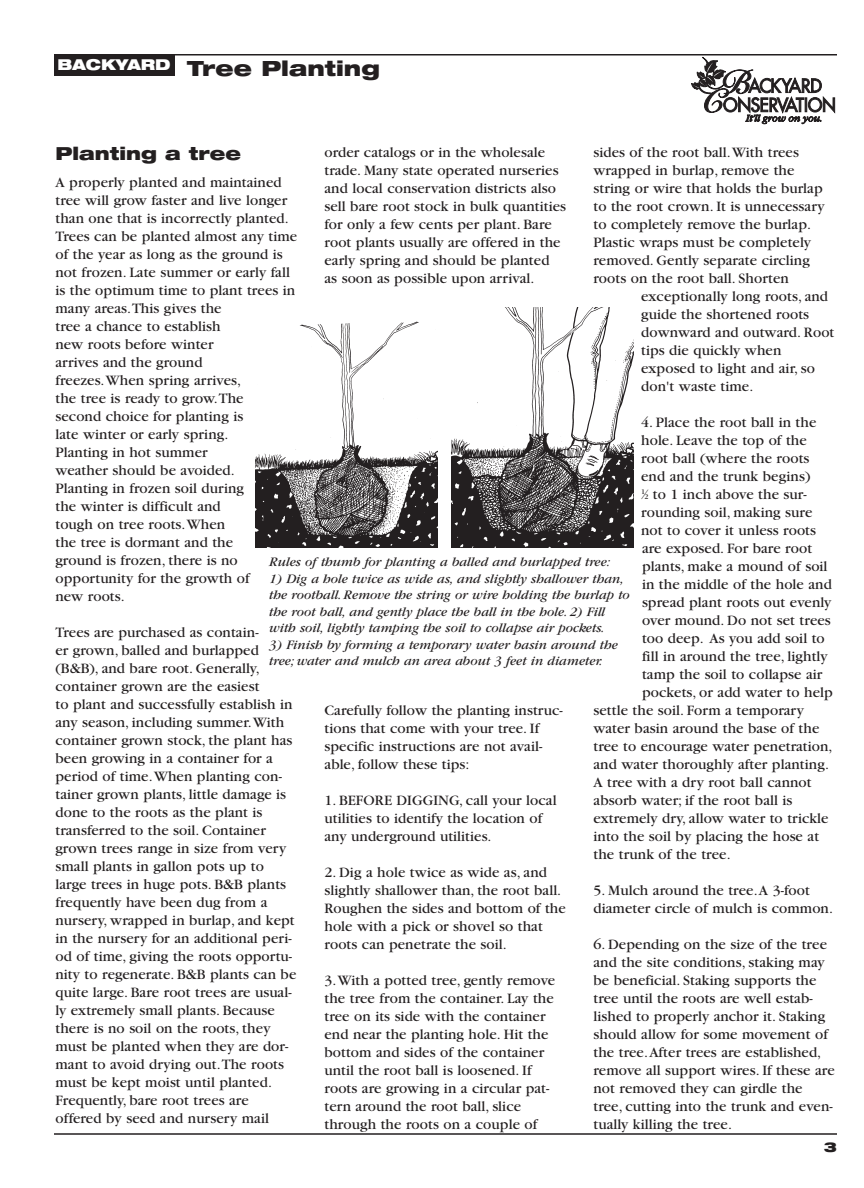
<style>
.page{position:relative;width:864px;height:1188px;background:#fff}
.page>*{position:absolute;margin:0;border:0;box-sizing:border-box;transform-origin:0 0}
.t1{font:900 expanded 21px "Helvetica Neue";color:#231f20}
.t2{font:900 expanded 18px "Helvetica Neue";color:#231f20}
.t3{font:15px/18px "Garamond";letter-spacing:.005em;color:#231f20}
.t4{font:italic 13.5px/16.5px "Garamond";color:#231f20}
.t5{font:900 expanded 13.5px "Helvetica Neue";color:#231f20}
.t6{font:7.5px "Garamond";color:#231f20}
.s1{font-size:7.5px}
</style>
<div class="page">
<div style="left:54px;top:55px;width:120px;height:21px;background:#231f20"></div>
<svg style="left:691px;top:56px;width:144px;height:68px"></svg>
<hr style="left:54px;top:54px;width:783px;height:2px;background:#231f20">
<hr style="left:54px;top:1133px;width:783px;height:2px;background:#231f20">
<img style="left:256px;top:321px;width:182px;height:227px">
<img style="left:452px;top:308px;width:182px;height:240px">
<h1 class="t1" style="left:58px;top:61px;width:324px"><sup>BACKYARD</sup> Tree Planting</h1>
<p class="t3" style="left:324px;top:145px;width:243px">order catalogs or in the wholesale trade. Many state operated nurseries and local conservation districts also sell bare root stock in bulk quantities for only a few cents per plant. Bare root plants usually are offered in the early spring and should be planted<br>as soon as possible upon arrival.</p>
<p class="t3" style="left:594px;top:145px;width:233px">sides of the root ball.With trees wrapped in burlap, remove the string or wire that holds the burlap to the root crown. It is unnecessary to completely remove the burlap.<br>Plastic wraps must be completely removed. Gently separate circling roots on the root ball. Shorten</p>
<p class="t3" style="left:641px;top:289px;width:195px">exceptionally long roots, and guide the shortened roots downward and outward. Root tips die quickly when exposed to light and air, so don't waste time.</p>
<p class="t3" style="left:641px;top:415px;width:177px">4. Place the root ball in the hole. Leave the top of the root ball (where the roots end and the trunk begins)</p>
<p class="t6" style="left:641px;top:489px;width:5px">1</p>
<p class="t2" style="left:56px;top:147px;width:187px">Planting a tree</p>
<p class="t3" style="left:56px;top:175px;width:243px">A properly planted and maintained tree will grow faster and live longer than one that is incorrectly planted.<br>Trees can be planted almost any time of the year as long as the ground is not frozen. Late summer or early fall is the optimum time to plant trees in many areas.This gives the<br>tree a chance to establish<br>new roots before winter<br>arrives and the ground<br>freezes.When spring arrives,<br>the tree is ready to grow.The<br>second choice for planting is<br>late winter or early spring.<br>Planting in hot summer<br>weather should be avoided.<br>Planting in frozen soil during<br>the winter is difficult and<br>tough on tree roots.When<br>the tree is dormant and the<br>ground is frozen, there is no opportunity for the growth of<br>new roots.</p>
<p class="t3" style="left:56px;top:625px;width:242px">Trees are purchased as contain-<br>er grown, balled and burlapped (B&amp;B), and bare root. Generally, container grown are the easiest<br>to plant and successfully establish in any season, including summer.With container grown stock, the plant has been growing in a container for a period of time.When planting con&shy;tainer grown plants, little damage is done to the roots as the plant is transferred to the soil. Container grown trees range in size from very small plants in gallon pots up to large trees in huge pots. B&amp;B plants frequently have been dug from a nursery, wrapped in burlap, and kept in the nursery for an additional peri&shy;od of time, giving the roots opportu&shy;nity to regenerate. B&amp;B plants can be quite large. Bare root trees are usual&shy;ly extremely small plants. Because there is no soil on the roots, they must be planted when they are dor&shy;mant to avoid drying out.The roots must be kept moist until planted.<br>Frequently, bare root trees are offered by seed and nursery mail</p>
<p class="t3" style="left:644px;top:487px;width:164px"><span class="s1">2</span>⁄ to 1 inch above the sur-</p>
<p class="t3" style="left:641px;top:505px;width:173px">rounding soil, making sure</p>
<p class="t3" style="left:641px;top:523px;width:176px">not to cover it unless roots</p>
<p class="t3" style="left:642px;top:541px;width:172px">are exposed. For bare root</p>
<p class="t3" style="left:642px;top:559px;width:187px">plants, make a mound of soil</p>
<p class="t3" style="left:642px;top:577px;width:191px">in the middle of the hole and</p>
<p class="t3" style="left:642px;top:595px;width:191px">spread plant roots out evenly</p>
<p class="t3" style="left:642px;top:613px;width:190px">over mound. Do not set trees</p>
<p class="t3" style="left:642px;top:631px;width:184px">too deep. As you add soil to</p>
<p class="t3" style="left:642px;top:649px;width:187px">fill in around the tree, lightly</p>
<p class="t3" style="left:642px;top:667px;width:182px">tamp the soil to collapse air</p>
<p class="t3" style="left:642px;top:685px;width:192px">pockets, or add water to help</p>
<p class="t3" style="left:594px;top:703px;width:212px">settle the soil. Form a temporary</p>
<p class="t3" style="left:594px;top:721px;width:227px">water basin around the base of the</p>
<p class="t3" style="left:594px;top:739px;width:241px">tree to encourage water penetration,</p>
<p class="t3" style="left:594px;top:757px;width:237px">and water thoroughly after planting.</p>
<p class="t3" style="left:594px;top:775px;width:220px">A tree with a dry root ball cannot</p>
<p class="t3" style="left:594px;top:793px;width:200px">absorb water; if the root ball is</p>
<p class="t3" style="left:594px;top:811px;width:237px">extremely dry, allow water to trickle</p>
<p class="t3" style="left:594px;top:829px;width:227px">into the soil by placing the hose at</p>
<p class="t3" style="left:594px;top:847px;width:139px">the trunk of the tree.</p>
<p class="t3" style="left:594px;top:883px;width:241px">5. Mulch around the tree.A 3-foot diameter circle of mulch is common.</p>
<p class="t3" style="left:594px;top:937px;width:243px">6. Depending on the size of the tree and the site conditions, staking may be beneficial. Staking supports the tree until the roots are well estab&shy;lished to properly anchor it. Staking should allow for some movement of the tree.After trees are established, remove all support wires. If these are not removed they can girdle the tree, cutting into the trunk and even&shy;tually killing the tree.</p>
<p class="t4" style="left:269px;top:555px;width:342px">Rules of thumb for planting a balled and burlapped tree:</p>
<p class="t4" style="left:269px;top:572px;width:362px">1) Dig a hole twice as wide as, and slightly shallower than, the rootball. Remove the string or wire holding the burlap to the root ball, and gently place the ball in the hole. 2) Fill with soil, lightly tamping the soil to collapse air pockets.</p>
<p class="t4" style="left:269px;top:638px;width:350px">3) Finish by forming a temporary water basin around the tree; water and mulch an area about 3 feet in diameter.</p>
<p class="t3" style="left:324px;top:703px;width:240px">Carefully follow the planting instruc&shy;tions that come with your tree. If specific instructions are not avail&shy;able, follow these tips:</p>
<p class="t3" style="left:324px;top:793px;width:234px">1. BEFORE DIGGING, call your local utilities to identify the location of any underground utilities.</p>
<p class="t3" style="left:324px;top:865px;width:243px">2. Dig a hole twice as wide as, and slightly shallower than, the root ball.<br>Roughen the sides and bottom of the hole with a pick or shovel so that roots can penetrate the soil.</p>
<p class="t3" style="left:324px;top:973px;width:232px">3.With a potted tree, gently remove the tree from the container. Lay the tree on its side with the container end near the planting hole. Hit the bottom and sides of the container until the root ball is loosened. If roots are growing in a circular pat&shy;tern around the root ball, slice through the roots on a couple of</p>
<p class="t5" style="left:824px;top:1142px;width:15px">3</p>
</div>
